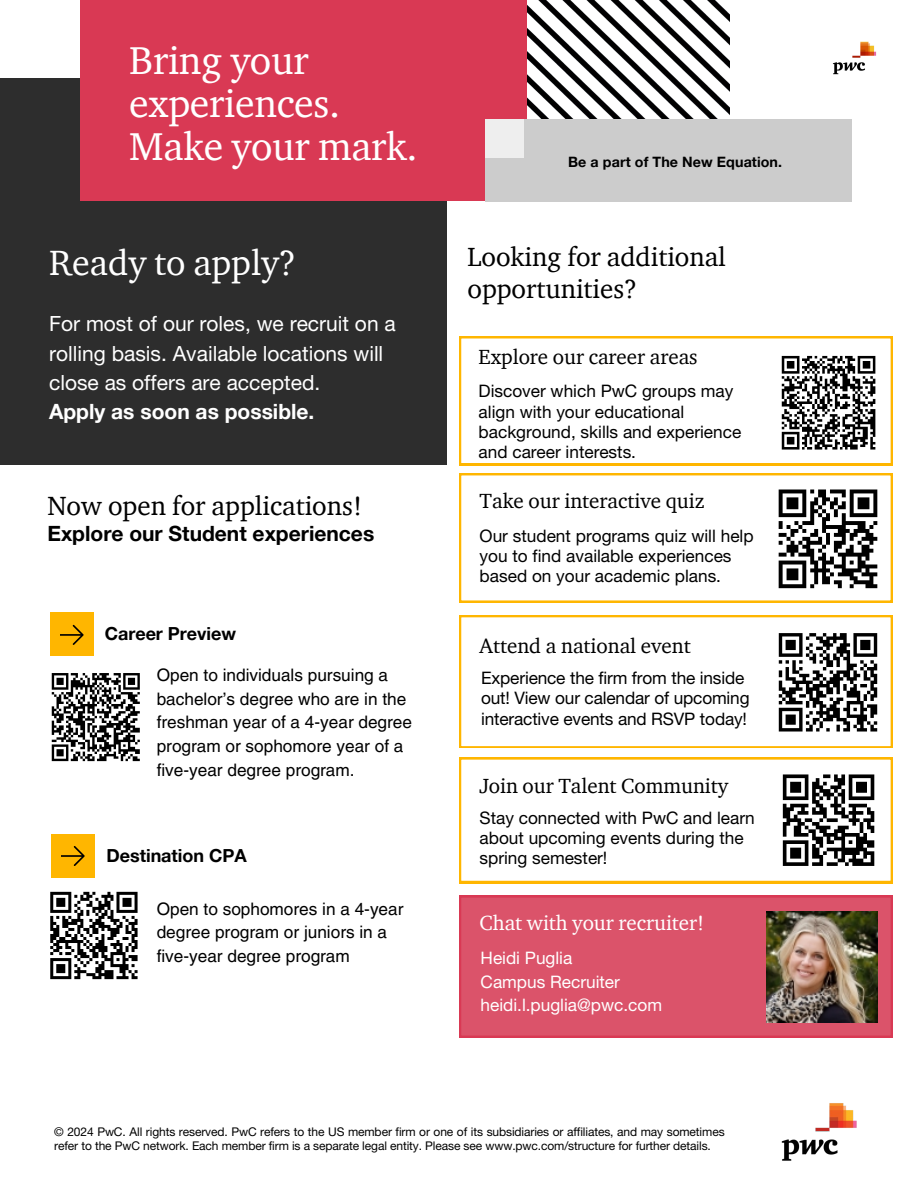
<style>
.page{position:relative;width:918px;height:1188px;background:#fff}
.page>*{position:absolute;margin:0;border:0;box-sizing:border-box;transform-origin:0 0}
.t1{font:39.75px/42.9px "Charter ITCW05";letter-spacing:-.005em;color:#fff}
.t2{font:36px "Charter ITCW05";color:#fff}
.t3{font:27px/31.5px "Charter ITCW05";color:#000}
.t4{font:21px/29.2px "Helvetica Neue LTW04 55 Roman";color:#fff}
.t5{font:21px "Charter ITCW05";color:#000}
.t6{font:700 21px "Helvetica Neue LTW01 75";color:#000}
.t7{font:700 21px "Helvetica Neue LTW01 75";color:#fff}
.t8{font:21px "Charter ITCW05";color:#fff}
.t9{font:700 18px "Helvetica Neue LTW01 75";color:#000}
.t10{font:17.25px/20.2px "Helvetica Neue LTW04 55 Roman";color:#000}
.t11{font:17.25px/23.7px "Helvetica LT Pro";color:#000}
.t12{font:17.25px "Helvetica Neue LTW04 55 Roman";color:#fff}
.t13{font:700 14.25px "Helvetica Neue LTW01 75";letter-spacing:.005em;color:#000}
.t14{font:12px/14px "Helvetica Neue LTW04 55 Roman";letter-spacing:-.01em;color:#000}
</style>
<div class="page">
<img style="left:781px;top:1103px;width:76px;height:58px">
<img style="left:526px;top:0;width:203px;height:119px">
<div style="left:0;top:82px;width:447px;height:383px;background:#2d2d2d"></div>
<div style="left:0;top:79px;width:445px;height:162px;background:#2d2d2d"></div>
<div style="left:80px;top:0;width:446px;height:201px;background:#d93954"></div>
<div style="left:486px;top:119px;width:366px;height:82px;background:#ccc"></div>
<div style="left:485px;top:120px;width:39px;height:38px;background:#eee"></div>
<img style="left:832px;top:41px;width:45px;height:34px">
<svg style="left:459px;top:895px;width:434px;height:143px;background:#da5168"></svg>
<img style="left:766px;top:911px;width:111px;height:111px">
<svg style="left:459px;top:336px;width:434px;height:129px"></svg>
<svg style="left:459px;top:757px;width:434px;height:126px"></svg>
<div style="left:50px;top:612px;width:44px;height:44px;background:#ffb600"></div>
<svg style="left:60px;top:625px;width:24px;height:20px"></svg>
<div style="left:51px;top:834px;width:44px;height:44px;background:#ffb600"></div>
<svg style="left:61px;top:846px;width:24px;height:20px"></svg>
<svg style="left:459px;top:473px;width:434px;height:130px"></svg>
<svg style="left:459px;top:615px;width:434px;height:133px"></svg>
<div style="left:771px;top:482px;width:114px;height:114px;background:#fff"></div>
<svg style="left:779px;top:490px;width:98px;height:98px"></svg>
<hr style="left:866px;top:584px;width:11px;height:4px;background:#000">
<div style="left:772px;top:626px;width:112px;height:112px;background:#fff"></div>
<svg style="left:778px;top:633px;width:100px;height:99px"></svg>
<div style="left:776px;top:767px;width:106px;height:106px;background:#fff"></div>
<svg style="left:783px;top:774px;width:91px;height:92px"></svg>
<svg style="left:852px;top:862px;width:22px;height:4px"></svg>
<svg style="left:50px;top:891px;width:88px;height:89px"></svg>
<svg style="left:51px;top:673px;width:89px;height:89px"></svg>
<div style="left:777px;top:351px;width:103px;height:104px;background:#fff"></div>
<svg style="left:781px;top:355px;width:95px;height:95px"></svg>
<p class="t1" style="left:129px;top:38px;width:290px">Bring your experiences.<br>Make your mark.</p>
<p class="t2" style="left:49px;top:240px;width:249px">Ready to apply?</p>
<p class="t4" style="left:49px;top:309px;width:348px">For most of our roles, we recruit on a rolling basis. Available locations will close as offers are accepted.</p>
<p class="t7" style="left:49px;top:399px;width:267px">Apply as soon as possible.</p>
<p class="t3" style="left:47px;top:490px;width:316px">Now open for applications!</p>
<p class="t6" style="left:47px;top:521px;width:328px">Explore our Student experiences</p>
<p class="t9" style="left:105px;top:623px;width:133px">Career Preview</p>
<p class="t11" style="left:157px;top:665px;width:257px">Open to individuals pursuing a bachelor’s degree who are in the freshman year of a 4-year degree program or sophomore year of a five-year degree program.</p>
<p class="t9" style="left:106px;top:845px;width:142px">Destination CPA</p>
<p class="t11" style="left:157px;top:898px;width:248px">Open to sophomores in a 4-year degree program or juniors in a five-year degree program</p>
<p class="t13" style="left:568px;top:153px;width:216px">Be a part of The New Equation.</p>
<p class="t3" style="left:468px;top:241px;width:260px">Looking for additional opportunities?</p>
<p class="t5" style="left:479px;top:344px;width:221px">Explore our career areas</p>
<p class="t10" style="left:479px;top:381px;width:264px">Discover which PwC groups may align with your educational background, skills and experience and career interests.</p>
<p class="t5" style="left:480px;top:488px;width:226px">Take our interactive quiz</p>
<p class="t10" style="left:480px;top:525px;width:276px">Our student programs quiz will help you to find available experiences based on your academic plans.</p>
<p class="t5" style="left:480px;top:633px;width:213px">Attend a national event</p>
<p class="t10" style="left:481px;top:668px;width:270px">Experience the firm from the inside out! View our calendar of upcoming interactive events and RSVP today!</p>
<p class="t5" style="left:480px;top:773px;width:250px">Join our Talent Community</p>
<p class="t10" style="left:480px;top:807px;width:277px">Stay connected with PwC and learn about upcoming events during the spring semester!</p>
<p class="t8" style="left:480px;top:910px;width:226px">Chat with your recruiter!</p>
<p class="t12" style="left:481px;top:947px;width:93px">Heidi Puglia</p>
<p class="t12" style="left:481px;top:971px;width:141px">Campus Recruiter</p>
<p class="t12" style="left:481px;top:995px;width:183px">heidi.l.puglia@pwc.com</p>
<p class="t14" style="left:54px;top:1124px;width:672px">© 2024 PwC. All rights reserved. PwC refers to the US member firm or one of its subsidiaries or affiliates, and may sometimes refer to the PwC network. Each member firm is a separate legal entity. Please see www.pwc.com/structure for further details.</p>
</div>
